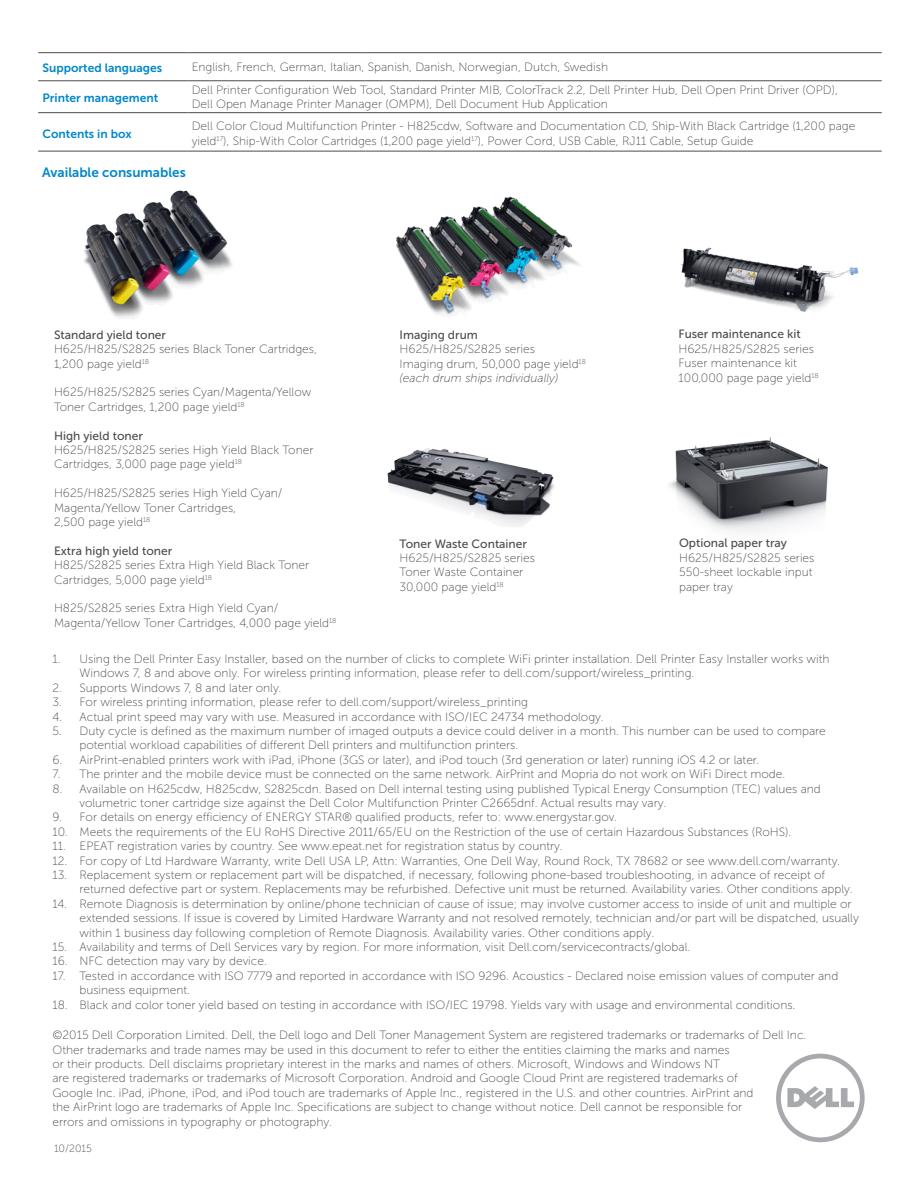
<style>
.page{position:relative;width:918px;height:1188px;background:#fff}
.page>*{position:absolute;margin:0;border:0;box-sizing:border-box;transform-origin:0 0}
.t1{font:13.5px "Museo Sans For Dell 700";color:#0087cb}
.t2{font:12px/14.4px "Museo Sans For Dell 100";color:#4b4c4d}
.t3{font:12px "Museo Sans For Dell 500";color:#4b4c4d}
.t4{font:12px "Museo Sans For Dell 700";color:#0087cb}
.t5{font:italic 12px "Museo Sans For Dell 100";color:#4b4c4d}
.t6{font:10.5px "Museo Sans For Dell 100";color:#4b4c4d}
.s1{font-family:"Museo Sans For Dell 500"}
</style>
<div class="page">
<svg style="left:776px;top:1054px;width:89px;height:88px"></svg>
<hr style="left:38px;top:52px;width:149px;height:1px;background:#4b4c4d">
<hr style="left:188px;top:52px;width:177px;height:1px;background:#4b4c4d">
<hr style="left:365px;top:52px;width:517px;height:1px;background:#4b4c4d">
<hr style="left:38px;top:81px;width:149px;height:1px;background:#4b4c4d">
<hr style="left:188px;top:81px;width:177px;height:1px;background:#4b4c4d">
<hr style="left:365px;top:81px;width:517px;height:1px;background:#4b4c4d">
<hr style="left:38px;top:112px;width:149px;height:1px;background:#4b4c4d">
<hr style="left:188px;top:112px;width:177px;height:1px;background:#4b4c4d">
<hr style="left:365px;top:112px;width:517px;height:1px;background:#4b4c4d">
<hr style="left:38px;top:151px;width:149px;height:1px;background:#4b4c4d">
<hr style="left:188px;top:151px;width:177px;height:1px;background:#4b4c4d">
<hr style="left:365px;top:151px;width:517px;height:1px;background:#4b4c4d">
<img style="left:84px;top:190px;width:148px;height:129px">
<img style="left:396px;top:196px;width:184px;height:120px">
<img style="left:669px;top:437px;width:159px;height:95px">
<img style="left:387px;top:448px;width:167px;height:79px">
<img style="left:681px;top:247px;width:178px;height:65px">
<p class="t4" style="left:42px;top:62px;width:121px">Supported languages</p>
<p class="t2" style="left:192px;top:60px;width:418px">English, French, German, Italian, Spanish, Danish, Norwegian, Dutch, Swedish</p>
<p class="t4" style="left:42px;top:92px;width:117px">Printer management</p>
<p class="t2" style="left:192px;top:83px;width:648px">Dell Printer Configuration Web Tool, Standard Printer MIB, ColorTrack 2.2, Dell Printer Hub, Dell Open Print Driver (OPD),<br>Dell Open Manage Printer Manager (OMPM), Dell Document Hub Application</p>
<p class="t4" style="left:42px;top:127px;width:91px">Contents in box</p>
<p class="t2" style="left:192px;top:119px;width:665px">Dell Color Cloud Multifunction Printer - H825cdw, Software and Documentation CD, Ship-With Black Cartridge (1,200 page yield<sup>17</sup>), Ship-With Color Cartridges (1,200 page yield<sup>17</sup>), Power Cord, USB Cable, RJ11 Cable, Setup Guide</p>
<p class="t1" style="left:42px;top:165px;width:145px">Available consumables</p>
<p class="t3" style="left:54px;top:328px;width:114px">Standard yield toner</p>
<p class="t2" style="left:54px;top:342px;width:265px">H625/H825/S2825 series Black Toner Cartridges,<br>1,200 page yield<sup>18</sup></p>
<p class="t2" style="left:54px;top:385px;width:259px">H625/H825/S2825 series Cyan/Magenta/Yellow<br>Toner Cartridges, 1,200 page yield<sup>18</sup></p>
<p class="t3" style="left:54px;top:429px;width:90px">High yield toner</p>
<p class="t2" style="left:54px;top:443px;width:261px">H625/H825/S2825 series High Yield Black Toner<br>Cartridges, 3,000 page page yield<sup>18</sup></p>
<p class="t2" style="left:54px;top:486px;width:230px">H625/H825/S2825 series High Yield Cyan/<br>Magenta/Yellow Toner Cartridges,<br>2,500 page yield<sup>18</sup></p>
<p class="t3" style="left:54px;top:544px;width:120px">Extra high yield toner</p>
<p class="t2" style="left:54px;top:558px;width:257px">H825/S2825 series Extra High Yield Black Toner<br>Cartridges, 5,000 page yield<sup>18</sup></p>
<p class="t2" style="left:54px;top:601px;width:284px">H825/S2825 series Extra High Yield Cyan/<br>Magenta/Yellow Toner Cartridges, 4,000 page yield<sup>18</sup></p>
<p class="t3" style="left:400px;top:328px;width:80px">Imaging drum</p>
<p class="t2" style="left:400px;top:342px;width:188px">H625/H825/S2825 series<br>Imaging drum, 50,000 page yield<sup>18</sup></p>
<p class="t5" style="left:400px;top:371px;width:160px">(each drum ships individually)</p>
<p class="t2" style="left:400px;top:536px;width:137px"><span class="s1">Toner Waste Container<br></span>H625/H825/S2825 series<br>Toner Waste Container<br>30,000 page yield<sup>18</sup></p>
<p class="t3" style="left:679px;top:328px;width:124px">Fuser maintenance kit</p>
<p class="t2" style="left:679px;top:342px;width:142px">H625/H825/S2825 series<br>Fuser maintenance kit<br>100,000 page page yield<sup>18</sup></p>
<p class="t3" style="left:679px;top:537px;width:109px">Optional paper tray</p>
<p class="t2" style="left:679px;top:551px;width:137px">H625/H825/S2825 series<br>550-sheet lockable input paper tray</p>
<p class="t2" style="left:80px;top:652px;width:752px;text-indent:-27px">1. Using the Dell Printer Easy Installer, based on the number of clicks to complete WiFi printer installation. Dell Printer Easy Installer works with<br>Windows 7, 8 and above only. For wireless printing information, please refer to dell.com/support/wireless_printing.</p>
<p class="t2" style="left:52px;top:681px;width:230px">2. Supports Windows 7, 8 and later only.</p>
<p class="t2" style="left:52px;top:695px;width:477px">3. For wireless printing information, please refer to dell.com/support/wireless_printing</p>
<p class="t2" style="left:52px;top:709px;width:553px">4. Actual print speed may vary with use. Measured in accordance with ISO/IEC 24734 methodology.</p>
<p class="t2" style="left:80px;top:724px;width:748px;text-indent:-27px">5. Duty cycle is defined as the maximum number of imaged outputs a device could deliver in a month. This number can be used to compare potential workload capabilities of different Dell printers and multifunction printers.</p>
<p class="t2" style="left:52px;top:753px;width:708px">6. AirPrint-enabled printers work with iPad, iPhone (3GS or later), and iPod touch (3rd generation or later) running iOS 4.2 or later.</p>
<p class="t2" style="left:52px;top:767px;width:734px">7. The printer and the mobile device must be connected on the same network. AirPrint and Mopria do not work on WiFi Direct mode.</p>
<p class="t2" style="left:80px;top:781px;width:743px;text-indent:-27px">8. Available on H625cdw, H825cdw, S2825cdn. Based on Dell internal testing using published Typical Energy Consumption (TEC) values and volumetric toner cartridge size against the Dell Color Multifunction Printer C2665dnf. Actual results may vary.</p>
<p class="t2" style="left:52px;top:810px;width:566px">9. For details on energy efficiency of ENERGY STAR® qualified products, refer to: www.energystar.gov.</p>
<p class="t2" style="left:52px;top:825px;width:740px">10. Meets the requirements of the EU RoHS Directive 2011/65/EU on the Restriction of the use of certain Hazardous Substances (RoHS).</p>
<p class="t2" style="left:52px;top:839px;width:512px">11. EPEAT registration varies by country. See www.epeat.net for registration status by country.</p>
<p class="t2" style="left:52px;top:853px;width:789px">12. For copy of Ltd Hardware Warranty, write Dell USA LP, Attn: Warranties, One Dell Way, Round Rock, TX 78682 or see www.dell.com/warranty.</p>
<p class="t2" style="left:80px;top:868px;width:775px;text-indent:-27px">13. Replacement system or replacement part will be dispatched, if necessary, following phone-based troubleshooting, in advance of receipt of returned defective part or system. Replacements may be refurbished. Defective unit must be returned. Availability varies. Other conditions apply.</p>
<p class="t2" style="left:80px;top:897px;width:781px;text-indent:-27px">14. Remote Diagnosis is determination by online/phone technician of cause of issue; may involve customer access to inside of unit and multiple or extended sessions. If issue is covered by Limited Hardware Warranty and not resolved remotely, technician and/or part will be dispatched, usually within 1 business day following completion of Remote Diagnosis. Availability varies. Other conditions apply.</p>
<p class="t2" style="left:52px;top:940px;width:639px">15. Availability and terms of Dell Services vary by region. For more information, visit Dell.com/servicecontracts/global.</p>
<p class="t2" style="left:52px;top:954px;width:216px">16. NFC detection may vary by device.</p>
<p class="t2" style="left:80px;top:969px;width:760px;text-indent:-27px">17. Tested in accordance with ISO 7779 and reported in accordance with ISO 9296. Acoustics - Declared noise emission values of computer and business equipment.</p>
<p class="t2" style="left:52px;top:997px;width:744px">18. Black and color toner yield based on testing in accordance with ISO/IEC 19798. Yields vary with usage and environmental conditions.</p>
<p class="t2" style="left:52px;top:1028px;width:755px">©2015 Dell Corporation Limited. Dell, the Dell logo and Dell Toner Management System are registered trademarks or trademarks of Dell Inc.<br>Other trademarks and trade names may be used in this document to refer to either the entities claiming the marks and names<br>or their products. Dell disclaims proprietary interest in the marks and names of others. Microsoft, Windows and Windows NT<br>are registered trademarks or trademarks of Microsoft Corporation. Android and Google Cloud Print are registered trademarks of<br>Google Inc. iPad, iPhone, iPod, and iPod touch are trademarks of Apple Inc., registered in the U.S. and other countries. AirPrint and<br>the AirPrint logo are trademarks of Apple Inc. Specifications are subject to change without notice. Dell cannot be responsible for<br>errors and omissions in typography or photography.</p>
<p class="t6" style="left:54px;top:1142px;width:40px">10/2015</p>
</div>
